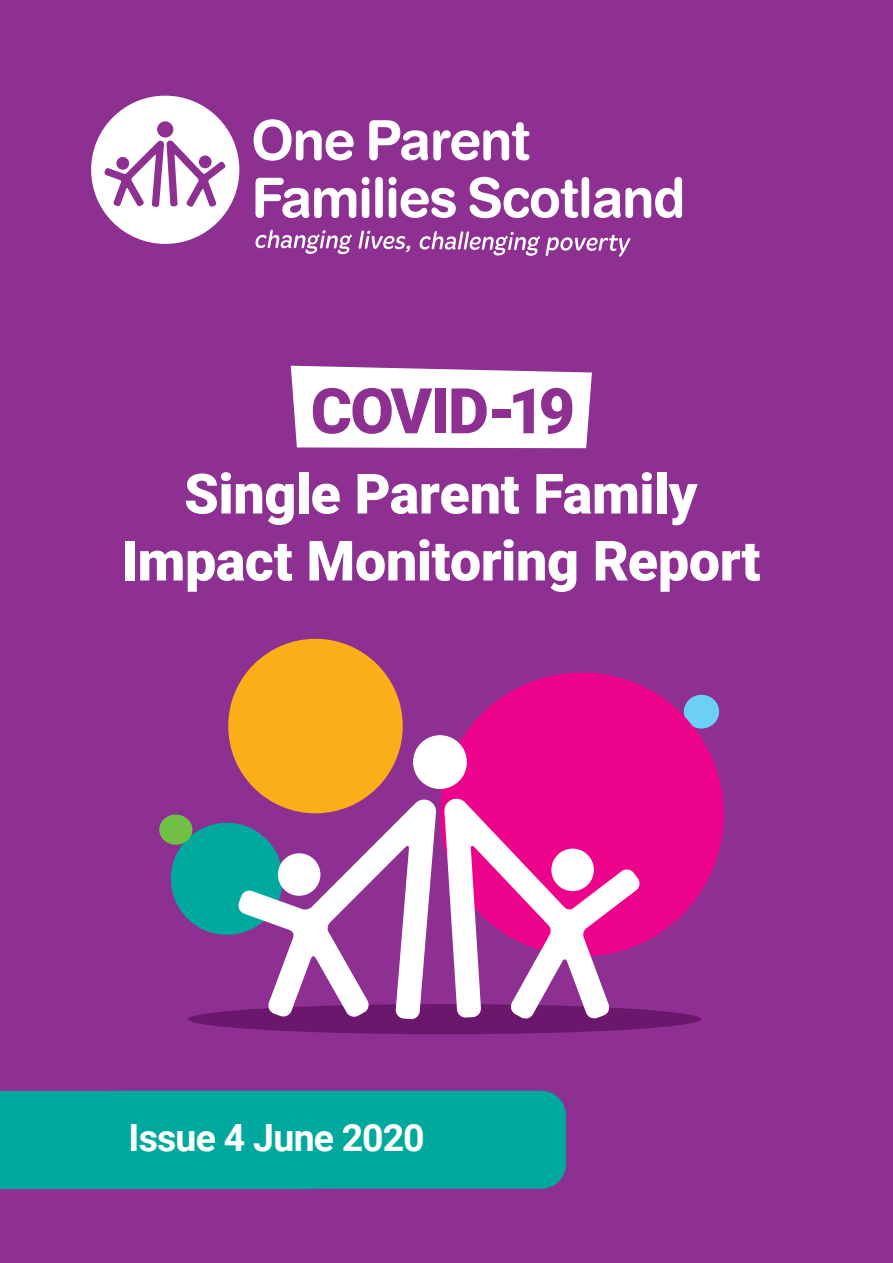
<style>
.page{position:relative;width:893px;height:1263px;background:#8d3092}
.page>*{position:absolute;margin:0;border:0;box-sizing:border-box;transform-origin:0 0}
.t1{font:900 63px "Roboto";letter-spacing:-.025em;color:#8d3092}
.t2{font:900 55.5px/67.1px "Roboto";letter-spacing:-.005em;color:#fff;text-align:center}
.t3{font:700 37.5px "Roboto";letter-spacing:-.025em;color:#fff}
</style>
<div class="page">
<div style="left:228px;top:639px;width:175px;height:174px;background:#faaf18;border-radius:50%"></div>
<div style="left:171px;top:823px;width:112px;height:112px;background:#00a99d;border-radius:50%"></div>
<div style="left:159px;top:814px;width:33px;height:31px;background:#71bf44;border-radius:50%"></div>
<div style="left:684px;top:695px;width:35px;height:33px;background:#6bcff6;border-radius:50%"></div>
<div style="left:440px;top:672px;width:284px;height:284px;background:#ed028c;border-radius:50%"></div>
<div style="left:188px;top:1004px;width:513px;height:30px;background:#6b176e;border-radius:50%"></div>
<svg style="left:444px;top:798px;width:197px;height:221px"></svg>
<svg style="left:237px;top:798px;width:199px;height:221px"></svg>
<div style="left:551px;top:849px;width:43px;height:42px;background:#fff;border-radius:50%"></div>
<div style="left:413px;top:735px;width:54px;height:54px;background:#fff;border-radius:50%"></div>
<div style="left:278px;top:853px;width:42px;height:43px;background:#fff;border-radius:50%"></div>
<svg style="left:291px;top:366px;width:301px;height:82px;background:#f8f2f8"></svg>
<svg style="left:91px;top:96px;width:148px;height:148px"></svg>
<svg style="left:254px;top:119px;width:100px;height:42px"></svg>
<svg style="left:369px;top:120px;width:160px;height:40px"></svg>
<svg style="left:255px;top:178px;width:101px;height:40px"></svg>
<svg style="left:362px;top:177px;width:8px;height:41px"></svg>
<div style="left:375px;top:177px;width:8px;height:41px;background:#fff;border-radius:4px"></div>
<svg style="left:389px;top:177px;width:67px;height:41px"></svg>
<svg style="left:470px;top:177px;width:108px;height:41px"></svg>
<div style="left:582px;top:177px;width:7px;height:41px;background:#fff;border-radius:4px"></div>
<svg style="left:594px;top:177px;width:88px;height:41px"></svg>
<svg style="left:255px;top:230px;width:97px;height:24px"></svg>
<svg style="left:358px;top:231px;width:52px;height:21px"></svg>
<svg style="left:419px;top:231px;width:212px;height:25px"></svg>
<div style="left:0;top:1091px;width:310px;height:98px;background:#00a99d"></div>
<div style="left:91px;top:1091px;width:475px;height:98px;background:#00a99d;border-radius:25px"></div>
<p class="t1" style="left:311px;top:367px;width:266px">COVID-19</p>
<p class="t2" style="left:121px;top:458px;width:641px">Single Parent Family<br>Impact Monitoring Report</p>
<p class="t3" style="left:129px;top:1111px;width:298px">Issue 4 June 2020</p>
</div>
